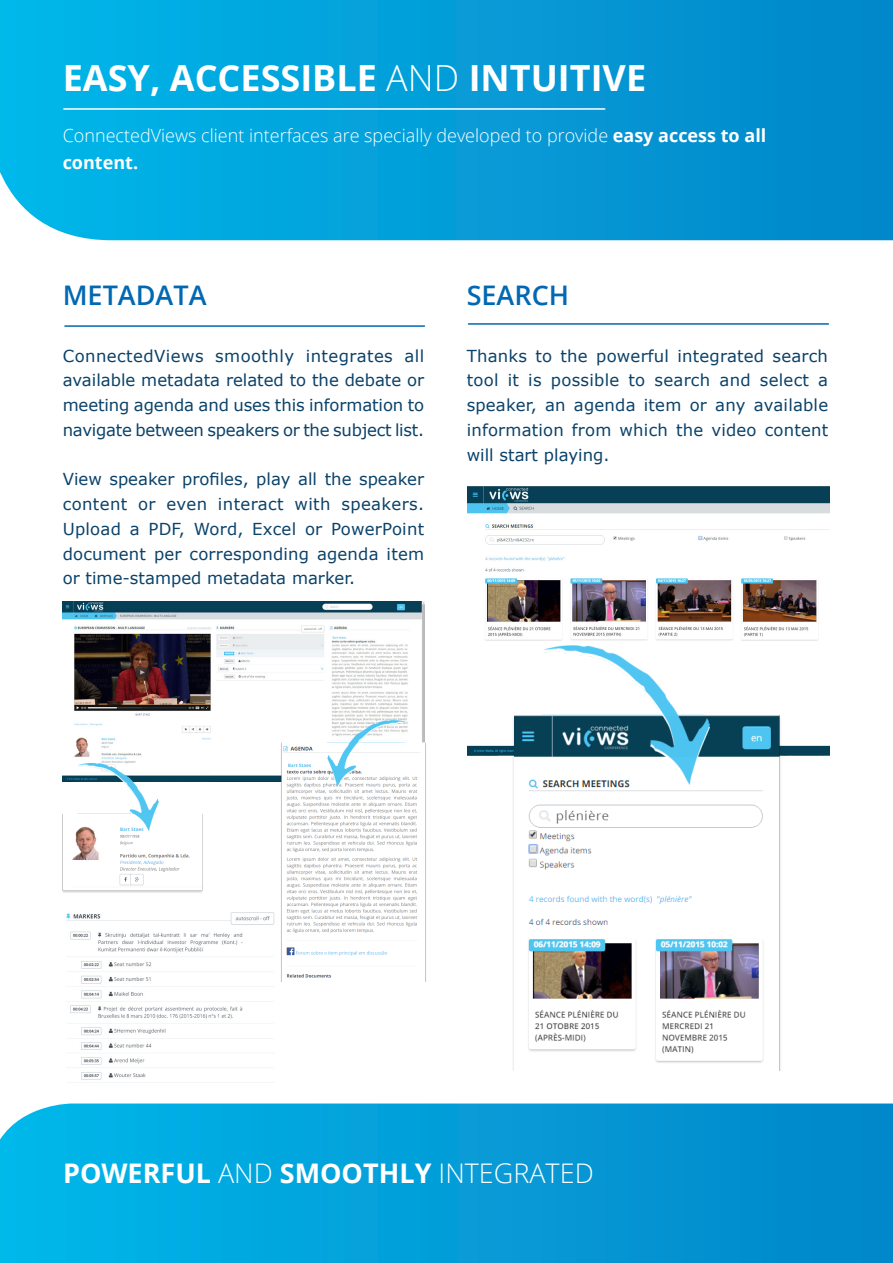
<style>
.page{position:relative;width:893px;height:1263px;background:#fff}
.page>*{position:absolute;margin:0;border:0;box-sizing:border-box;transform-origin:0 0}
.t1{font:700 36px "Open Sans";color:#fff}
.t2{font:700 27px "Open Sans";color:#fff}
.t3{font:600 27px "Open Sans";color:#0168b3}
.t4{font:300 18px/27px "Open Sans";color:#fff}
.t5{font:16.5px/24.8px "Verdana";color:#0a426a;text-align:justify}
.s1{font-weight:300}
.s2{font-weight:700}
</style>
<div class="page">
<svg style="left:0;top:1103px;width:893px;height:160px;background:#049fd9"></svg>
<svg style="left:0;top:0;width:893px;height:240px;background:#049ed9"></svg>
<hr style="left:64px;top:108px;width:541px;height:2px;background:#fff">
<hr style="left:65px;top:325px;width:359px;height:2px;background:#0168b3">
<hr style="left:468px;top:323px;width:360px;height:2px;background:#0168b3">
<img style="left:468px;top:487px;width:361px;height:269px">
<img style="left:467px;top:632px;width:361px;height:438px">
<img style="left:63px;top:602px;width:361px;height:179px">
<img style="left:62px;top:757px;width:154px;height:136px">
<img style="left:267px;top:712px;width:159px;height:269px">
<img style="left:66px;top:906px;width:210px;height:174px">
<p class="t1" style="left:63px;top:53px;width:585px">EASY, ACCESSIBLE <span class="s1">AND</span> INTUITIVE</p>
<p class="t4" style="left:63px;top:122px;width:705px">ConnectedViews client interfaces are specially developed to provide <span class="s2">easy access to all content.</span></p>
<p class="t3" style="left:63px;top:276px;width:145px">METADATA</p>
<p class="t5" style="left:63px;top:343px;width:363px">ConnectedViews smoothly integrates all available metadata related to the debate or meeting agenda and uses this information to navigate between speakers or the subject list.</p>
<p class="t5" style="left:63px;top:467px;width:363px">View speaker profiles, play all the speaker content or even interact with speakers.<br>Upload a PDF, Word, Excel or PowerPoint document per corresponding agenda item or time-stamped metadata marker.</p>
<p class="t3" style="left:467px;top:276px;width:104px">SEARCH</p>
<p class="t5" style="left:467px;top:343px;width:363px">Thanks to the powerful integrated search tool it is possible to search and select a speaker, an agenda item or any available information from which the video content will start playing.</p>
<p class="t2" style="left:63px;top:1154px;width:532px">POWERFUL <span class="s1">AND</span> SMOOTHLY <span class="s1">INTEGRATED</span></p>
</div>
